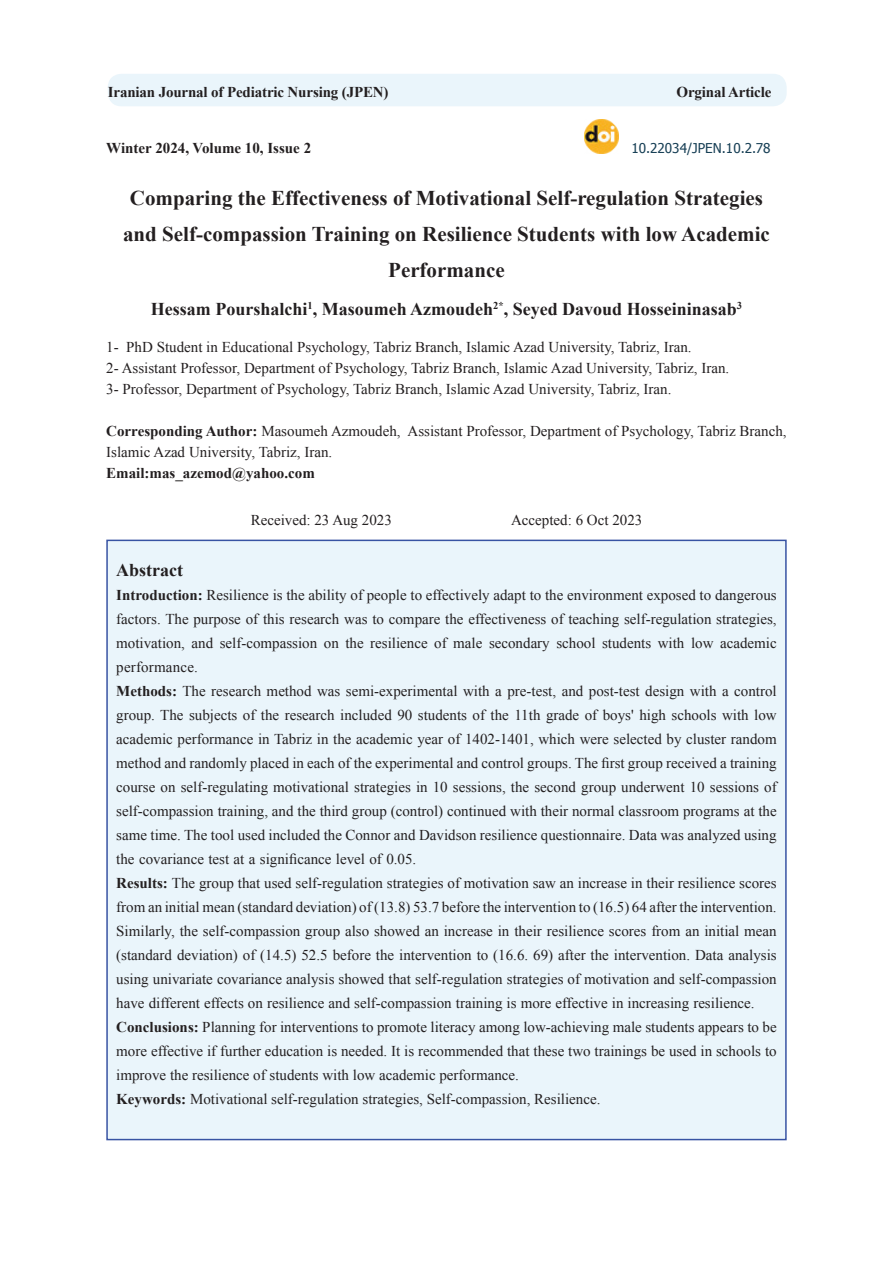
<style>
.page{position:relative;width:893px;height:1263px;background:#fff}
.page>*{position:absolute;margin:0;border:0;box-sizing:border-box;transform-origin:0 0}
.t1{font:700 21px/36px "Times New Roman";color:#231f20;text-align:center}
.t2{font:700 18px "Times New Roman";color:#231f20}
.t3{font:15px/24px "Times New Roman";color:#231f20}
.t4{font:700 15px "Times New Roman";letter-spacing:-.01em;color:#231f20}
.t5{font:13.5px "Tahoma";color:#184056}
.t6{font:700 10.5px "Times New Roman";color:#231f20}
.s1{font-size:18px}
.s2{font-weight:700}
</style>
<div class="page">
<img style="left:585px;top:119px;width:34px;height:34px">
<div style="left:107px;top:540px;width:679px;height:599px;background:#eaf5fb"></div>
<div style="left:108px;top:74px;width:679px;height:32px;background:#eaf5fb;border-radius:14px"></div>
<p class="t4" style="left:108px;top:82px;width:282px">Iranian Journal of Pediatric Nursing (JPEN)</p>
<p class="t4" style="left:676px;top:82px;width:96px">Orginal Article</p>
<p class="t5" style="left:631px;top:139px;width:141px">10.22034/JPEN.10.2.78</p>
<p class="t4" style="left:106px;top:137px;width:206px">Winter 2024, Volume 10, Issue 2</p>
<h1 class="t1" style="left:123px;top:180px;width:648px">Comparing the Effectiveness of Motivational Self-regulation Strategies and Self-compassion Training on Resilience Students with low Academic<br>Performance</h1>
<p class="t6" style="left:307px;top:298px;width:7px">1</p>
<p class="t6" style="left:493px;top:298px;width:16px"><span class="s1">,</span>*2</p>
<p class="t3" style="left:126px;top:335px;width:567px">PhD Student in Educational Psychology, Tabriz Branch, Islamic Azad University, Tabriz, Iran.</p>
<p class="t2" style="left:151px;top:296px;width:344px">Hessam Pourshalchi , Masoumeh Azmoudeh</p>
<p class="t6" style="left:737px;top:298px;width:7px">3</p>
<p class="t2" style="left:513px;top:296px;width:226px">Seyed Davoud Hosseininasab</p>
<p class="t3" style="left:106px;top:336px;width:624px;line-height:21px">1-<br>2- Assistant Professor, Department of Psychology, Tabriz Branch, Islamic Azad University, Tabriz, Iran.<br>3- Professor, Department of Psychology, Tabriz Branch, Islamic Azad University, Tabriz, Iran.</p>
<p class="t3" style="left:408px;top:419px;width:381px">Assistant Professor, Department of Psychology, Tabriz Branch,</p>
<p class="t3" style="left:106px;top:420px;width:296px;line-height:21px"><span class="s2">Corresponding Author:</span> Masoumeh Azmoudeh,<br>Islamic Azad University, Tabriz, Iran.</p>
<p class="t4" style="left:106px;top:463px;width:210px">Email:mas_azemod@yahoo.com</p>
<p class="t3" style="left:251px;top:507px;width:143px">Received: 23 Aug 2023</p>
<p class="t3" style="left:511px;top:507px;width:133px">Accepted 6: Oct 2023</p>
<p class="t2" style="left:116px;top:556px;width:68px">Abstract</p>
<p class="t3" style="left:116px;top:582px;width:662px"><span class="s2">Introduction:</span> Resilience is the ability of people to effectively adapt to the environment exposed to dangerous factors. The purpose of this research was to compare the effectiveness of teaching self-regulation strategies, motivation, and self-compassion on the resilience of male secondary school students with low academic performance.<br><span class="s2">Methods:</span> The research method was semi-experimental with a pre-test, and post-test design with a control group. The subjects of the research included 90 students of the 11th grade of boys' high schools with low academic performance in Tabriz in the academic year of 1402-1401, which were selected by cluster random method and randomly placed in each of the experimental and control groups. The first group received a training course on self-regulating motivational strategies in 10 sessions, the second group underwent 10 sessions of self-compassion training, and the third group (control) continued with their normal classroom programs at the same time. The tool used included the Connor and Davidson resilience questionnaire. Data was analyzed using the covariance test at a significance level of 0.05.<br><span class="s2">Results:</span> The group that used self-regulation strategies of motivation saw an increase in their resilience scores from an initial mean (standard deviation) of (13.8) 53.7 before the intervention to (16.5) 64 after the intervention.<br>Similarly, the self-compassion group also showed an increase in their resilience scores from an initial mean (standard deviation) of (14.5) 52.5 before the intervention to (16.6. 69) after the intervention. Data analysis using univariate covariance analysis showed that self-regulation strategies of motivation and self-compassion have different effects on resilience and self-compassion training is more effective in increasing resilience.<br><span class="s2">Conclusions:</span> Planning for interventions to promote literacy among low-achieving male students appears to be more effective if further education is needed It. is recommended that these two trainings be used in schools to improve the resilience of students with low academic performance.<br><span class="s2">Keywords:</span> Motivational self-regulation strategies, Self-compassion, Resilience.</p>
</div>
